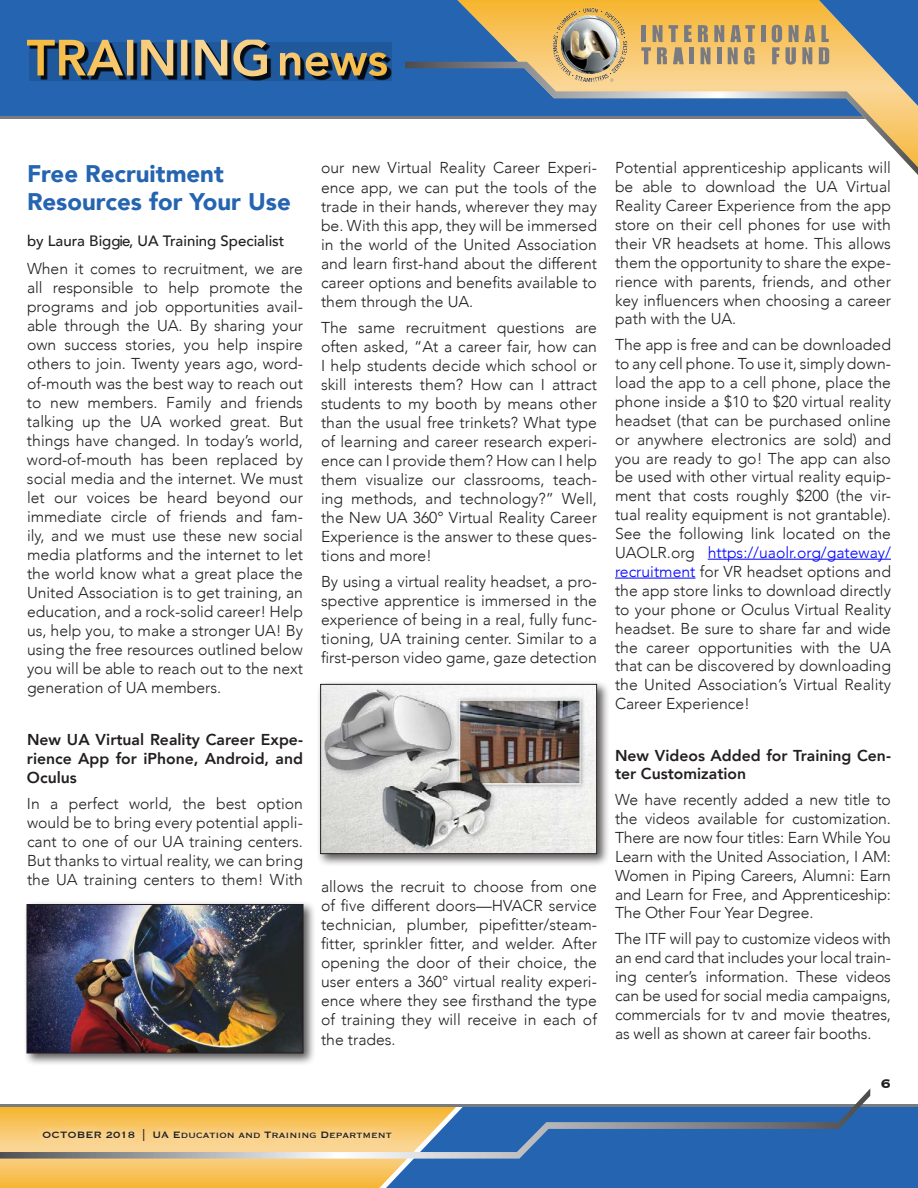
<style>
.page{position:relative;width:918px;height:1188px;background:#fff}
.page>*{position:absolute;margin:0;border:0;box-sizing:border-box;transform-origin:0 0}
.t1{font:900 24px/28.8px "Avenir";color:#2564b0}
.t2{font:700 16.5px "Copperplate";color:#231f20}
.t3{font:300 15.75px/19px "Avenir";color:#231f20;text-align:justify}
.t4{font:800 15.75px/19px "Avenir";color:#231f20;text-align:justify}
.t5{font:500 15px "Avenir";color:#231f20}
.t6{font:12px "Copperplate";color:#231f20}
.s1{color:#00f}
</style>
<div class="page">
<hr style="left:0;top:1104px;width:918px;height:3px;background:#787c80">
<hr style="left:0;top:116px;width:918px;height:3px;background:#787c80">
<div style="left:0;top:0;width:457px;height:116px;background:#2564b0"></div>
<svg style="left:457px;top:0;width:315px;height:62px;background:#d1ad5c"></svg>
<svg style="left:405px;top:62px;width:513px;height:113px"></svg>
<svg style="left:0;top:1107px;width:918px;height:81px;background:#78898e"></svg>
<svg style="left:0;top:1089px;width:870px;height:70px"></svg>
<div style="left:34px;top:1121px;width:365px;height:28px;background:#fff;opacity:.75"></div>
<svg style="left:30px;top:42px;width:362px;height:38px;background:#1a487f"></svg>
<svg style="left:27px;top:40px;width:240px;height:36px;background:#7c7d72"></svg>
<svg style="left:280px;top:53px;width:107px;height:23px;background:#877b59"></svg>
<img style="left:550px;top:4px;width:81px;height:81px">
<hr style="left:761px;top:25px;width:4px;height:17px;background:#797b80">
<svg style="left:641px;top:25px;width:51px;height:39px;background:#c3a671"></svg>
<hr style="left:690px;top:47px;width:4px;height:17px;background:#797b80">
<svg style="left:698px;top:25px;width:57px;height:40px;background:#bea473"></svg>
<svg style="left:772px;top:0;width:146px;height:106px;background:#9d9d8d"></svg>
<hr style="left:708px;top:559px;width:183px;height:1px;background:#00f">
<hr style="left:615px;top:578px;width:80px;height:1px;background:#00f">
<div style="left:23px;top:900px;width:293px;height:166px;background:#231f20;opacity:.75"></div>
<img style="left:29px;top:906px;width:272px;height:145px">
<div style="left:27px;top:904px;width:276px;height:149px;border:1px solid #231f20"></div>
<div style="left:316px;top:680px;width:294px;height:187px;background:#231f20;opacity:.75"></div>
<img style="left:322px;top:686px;width:273px;height:166px">
<div style="left:320px;top:684px;width:277px;height:170px;border:1px solid #231f20"></div>
<h1 class="t1" style="left:27px;top:158px;width:265px">Free Recruitment<br>Resources for Your Use</h1>
<p class="t5" style="left:27px;top:228px;width:259px">by Laura Biggie, UA Training Specialist</p>
<p class="t3" style="left:27px;top:259px;width:278px">When it comes to recruitment, we are all responsible to help promote the programs and job opportunities avail&shy;able through the UA. By sharing your own success stories, you help inspire others to join. Twenty years ago, word&shy;of-mouth was the best way to reach out to new members. Family and friends talking up the UA worked great. But things have changed. In today’s world, word-of-mouth has been replaced by social media and the internet. We must let our voices be heard beyond our immediate circle of friends and fam&shy;ily, and we must use these new social media platforms and the internet to let the world know what a great place the United Association is to get training, an education, and a rock-solid career! Help us, help you, to make a stronger UA! By using the free resources outlined below you will be able to reach out to the next generation of UA members.</p>
<p class="t4" style="left:27px;top:730px;width:277px">New UA Virtual Reality Career Expe&shy;rience App for iPhone, Android, and Oculus</p>
<p class="t3" style="left:27px;top:794px;width:278px">In a perfect world, the best option would be to bring every potential appli&shy;cant to one of our UA training centers.<br>But thanks to virtual reality, we can bring the UA training centers to them! With</p>
<p class="t3" style="left:321px;top:159px;width:278px">our new Virtual Reality Career Experi&shy;ence app, we can put the tools of the trade in their hands, wherever they may be. With this app, they will be immersed in the world of the United Association and learn first-hand about the different career options and benefits available to them through the UA.</p>
<p class="t3" style="left:321px;top:318px;width:278px">The same recruitment questions are often asked, “At a career fair, how can I help students decide which school or skill interests them? How can I attract students to my booth by means other than the usual free trinkets? What type of learning and career research experi&shy;ence can I provide them? How can I help them visualize our classrooms, teach&shy;ing methods, and technology?” Well, the New UA 360° Virtual Reality Career Experience is the answer to these ques&shy;tions and more!</p>
<p class="t3" style="left:321px;top:572px;width:278px">By using a virtual reality headset, a pro&shy;spective apprentice is immersed in the experience of being in a real, fully func&shy;tioning, UA training center. Similar to a first-person video game, gaze detection</p>
<p class="t3" style="left:321px;top:877px;width:278px">allows the recruit to choose from one of five different doors—HVACR service technician, plumber, pipefitter/steam&shy;fitter, sprinkler fitter, and welder. After opening the door of their choice, the user enters a 360° virtual reality experi&shy;ence where they see firsthand the type of training they will receive in each of the trades.</p>
<p class="t6" style="left:42px;top:1127px;width:351px">OCTOBER 2018 | UA Education and Training Department</p>
<p class="t3" style="left:615px;top:158px;width:278px">Potential apprenticeship applicants will be able to download the UA Virtual Reality Career Experience from the app store on their cell phones for use with their VR headsets at home. This allows them the opportunity to share the expe&shy;rience with parents, friends, and other key influencers when choosing a career path with the UA.</p>
<p class="t3" style="left:615px;top:335px;width:278px">The app is free and can be downloaded to any cell phone. To use it, simply down&shy;load the app to a cell phone, place the phone inside a $10 to $20 virtual reality headset (that can be purchased online or anywhere electronics are sold) and you are ready to go! The app can also be used with other virtual reality equip&shy;ment that costs roughly $200 (the vir&shy;tual reality equipment is not grantable).<br>See the following link located on the UAOLR.org <span class="s1">https://uaolr.org/gateway/ recruitment</span> for VR headset options and the app store links to download directly to your phone or Oculus Virtual Reality headset. Be sure to share far and wide the career opportunities with the UA that can be discovered by downloading the United Association’s Virtual Reality Career Experience!</p>
<p class="t4" style="left:615px;top:746px;width:277px">New Videos Added for Training Cen&shy;ter Customization</p>
<p class="t3" style="left:615px;top:790px;width:278px">We have recently added a new title to the videos available for customization.<br>There are now four titles: Earn While You Learn with the United Association, I AM:<br>Women in Piping Careers, Alumni: Earn and Learn for Free, and Apprenticeship:<br>The Other Four Year Degree.</p>
<p class="t3" style="left:615px;top:929px;width:278px">The ITF will pay to customize videos with an end card that includes your local train&shy;ing center’s information. These videos can be used for social media campaigns, commercials for tv and movie theatres, as well as shown at career fair booths.</p>
<p class="t2" style="left:881px;top:1073px;width:12px">6</p>
</div>
